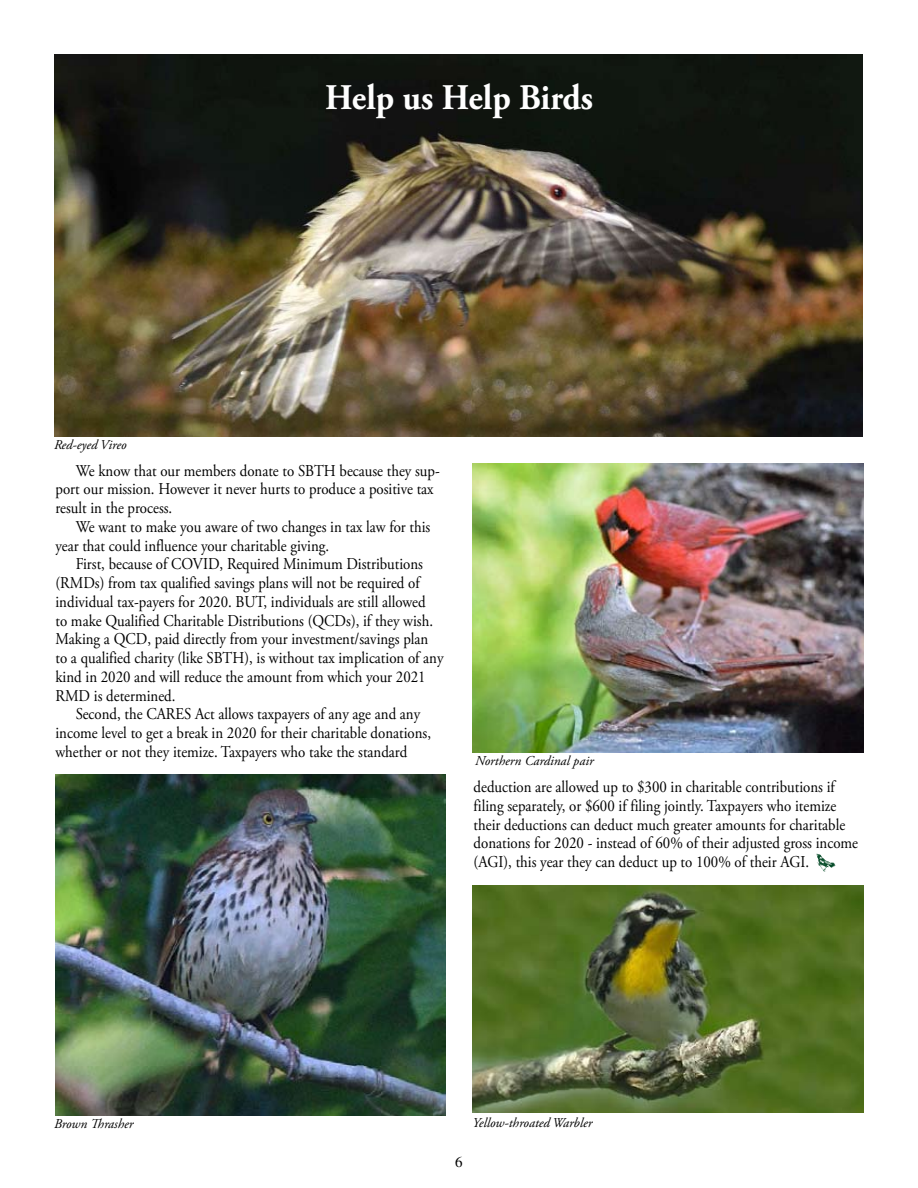
<style>
.page{position:relative;width:918px;height:1188px;background:#fff}
.page>*{position:absolute;margin:0;border:0;box-sizing:border-box;transform-origin:0 0}
.t1{font:700 36px "Adobe Garamond Pro";color:#fff;scale:.95 1}
.t2{font:16.5px/18.8px "Adobe Garamond Pro";color:#000;scale:.9 1}
.t3{font:15px "Times";color:#000}
.t4{font:italic 13.5px "Adobe Garamond Pro";color:#000}
</style>
<div class="page">
<img style="left:54px;top:54px;width:809px;height:382px">
<img style="left:472px;top:885px;width:392px;height:228px">
<img style="left:55px;top:774px;width:391px;height:342px">
<img style="left:472px;top:464px;width:392px;height:289px">
<svg style="left:816px;top:854px;width:19px;height:18px"></svg>
<p class="t4" style="left:54px;top:437px;width:74px">Red-eyed Vireo</p>
<h1 class="t1" style="left:325px;top:76px;width:284px">Help us Help Birds</h1>
<p class="t2" style="left:56px;top:462px;width:429px;text-indent:20px">We know that our members donate to SBTH because they sup&shy;port our mission. However it never hurts to produce a positive tax result in the process.</p>
<p class="t2" style="left:56px;top:518px;width:418px;text-indent:20px">We want to make you aware of two changes in tax law for this year that could influence your charitable giving.</p>
<p class="t2" style="left:56px;top:555px;width:433px;text-indent:20px">First, because of COVID, Required Minimum Distributions (RMDs) from tax qualified savings plans will not be required of individual tax-payers for 2020. BUT, individuals are still allowed<br>to make Qualified Charitable Distributions (QCDs), if they wish.<br>Making a QCD, paid directly from your investment/savings plan to a qualified charity (like SBTH), is without tax implication of any kind in 2020 and will reduce the amount from which your 2021<br>RMD is determined.</p>
<p class="t2" style="left:56px;top:705px;width:419px;text-indent:20px">Second, the CARES Act allows taxpayers of any age and any income level to get a break in 2020 for their charitable donations, whether or not they itemize. Taxpayers who take the standard</p>
<p class="t4" style="left:475px;top:753px;width:120px">Northern Cardinal pair</p>
<p class="t2" style="left:474px;top:778px;width:429px">deduction are allowed up to $300 in charitable contributions if filing separately, or $600 if filing jointly. Taxpayers who itemize their deductions can deduct much greater amounts for charitable donations for 2020 - instead of 60% of their adjusted gross income (AGI), this year they can deduct up to 100% of their AGI.</p>
<p class="t4" style="left:54px;top:1116px;width:81px">Brown Thrasher</p>
<p class="t4" style="left:472px;top:1114px;width:122px">Yellow-throated Warbler</p>
<p class="t3" style="left:455px;top:1153px;width:9px">6</p>
</div>
